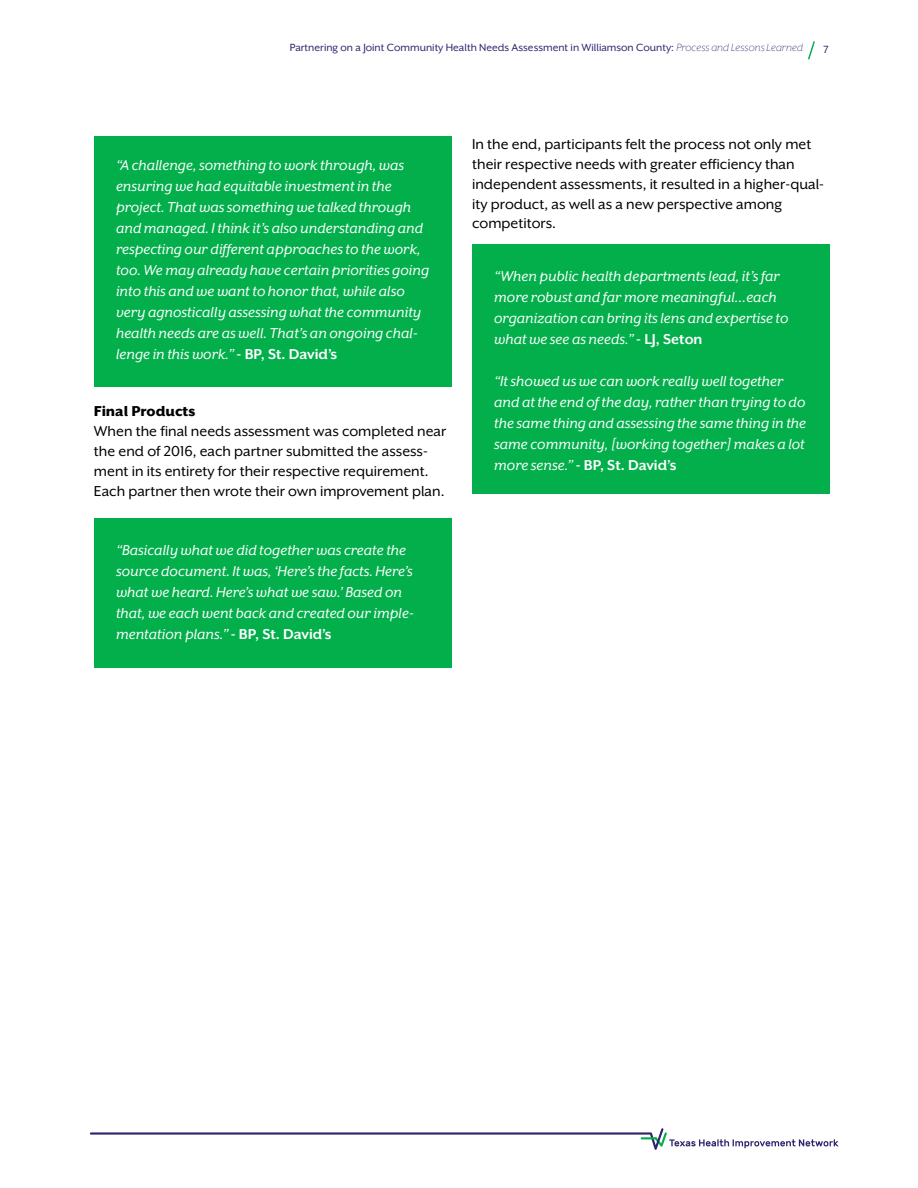
<style>
.page{position:relative;width:918px;height:1188px;background:#fff}
.page>*{position:absolute;margin:0;border:0;box-sizing:border-box;transform-origin:0 0}
.t1{font:italic 16.5px/21px "Mr Eaves XL San OT";color:#fff}
.t2{font:16.5px/19.8px "Mr Eaves XL San OT";color:#000}
.t3{font:800 16.5px "Mr Eaves XL San OT";color:#000}
.t4{font:12px "Mr Eaves XL San OT";color:#2d256d}
.s1{font-weight:300;font-style:italic}
.s2{font-weight:700;font-style:normal}
</style>
<div class="page">
<svg style="left:808px;top:41px;width:7px;height:19px"></svg>
<svg style="left:90px;top:1128px;width:748px;height:22px"></svg>
<div style="left:94px;top:518px;width:358px;height:149px;background:#03af4b"></div>
<div style="left:472px;top:244px;width:358px;height:250px;background:#03af4b"></div>
<div style="left:94px;top:136px;width:358px;height:250px;background:#03af4b"></div>
<p class="t4" style="left:290px;top:42px;width:515px">Partnering on a Joint Community Health Needs Assessment in Williamson County: <span class="s1">Process and Lessons Learned</span></p>
<p class="t4" style="left:823px;top:43px;width:7px">7</p>
<p class="t1" style="left:116px;top:155px;width:315px">“A challenge, something to work through, was ensuring we had equitable investment in the project. That was something we talked through and managed. I think it’s also understanding and respecting our different approaches to the work, too. We may already have certain priorities going into this and we want to honor that, while also very agnostically assessing what the community health needs are as well. That’s an ongoing chal&shy;lenge in this work.” <span class="s2">- BP, St. David’s</span></p>
<p class="t3" style="left:94px;top:403px;width:103px">Final Products</p>
<p class="t2" style="left:94px;top:421px;width:354px">When the final needs assessment was completed near the end of 2016, each partner submitted the assess&shy;ment in its entirety for their respective requirement.<br>Each partner then wrote their own improvement plan.</p>
<p class="t1" style="left:116px;top:540px;width:299px">“Basically what we did together was create the source document. It was, ‘Here’s the facts. Here’s what we heard. Here’s what we saw.’ Based on that, we each went back and created our imple&shy;mentation plans.” <span class="s2">- BP, St. David’s</span></p>
<p class="t2" style="left:472px;top:134px;width:353px">In the end, participants felt the process not only met their respective needs with greater efficiency than independent assessments, it resulted in a higher-qual&shy;ity product, as well as a new perspective among competitors.</p>
<p class="t1" style="left:494px;top:266px;width:296px">“When public health departments lead, it’s far more robust and far more meaningful…each organization can bring its lens and expertise to what we see as needs.” <span class="s2">- LJ, Seton</span></p>
<p class="t1" style="left:494px;top:371px;width:314px">“It showed us we can work really well together and at the end of the day, rather than trying to do the same thing and assessing the same thing in the same community, [working together] makes a lot more sense.” <span class="s2">- BP, St. David’s</span></p>
</div>
